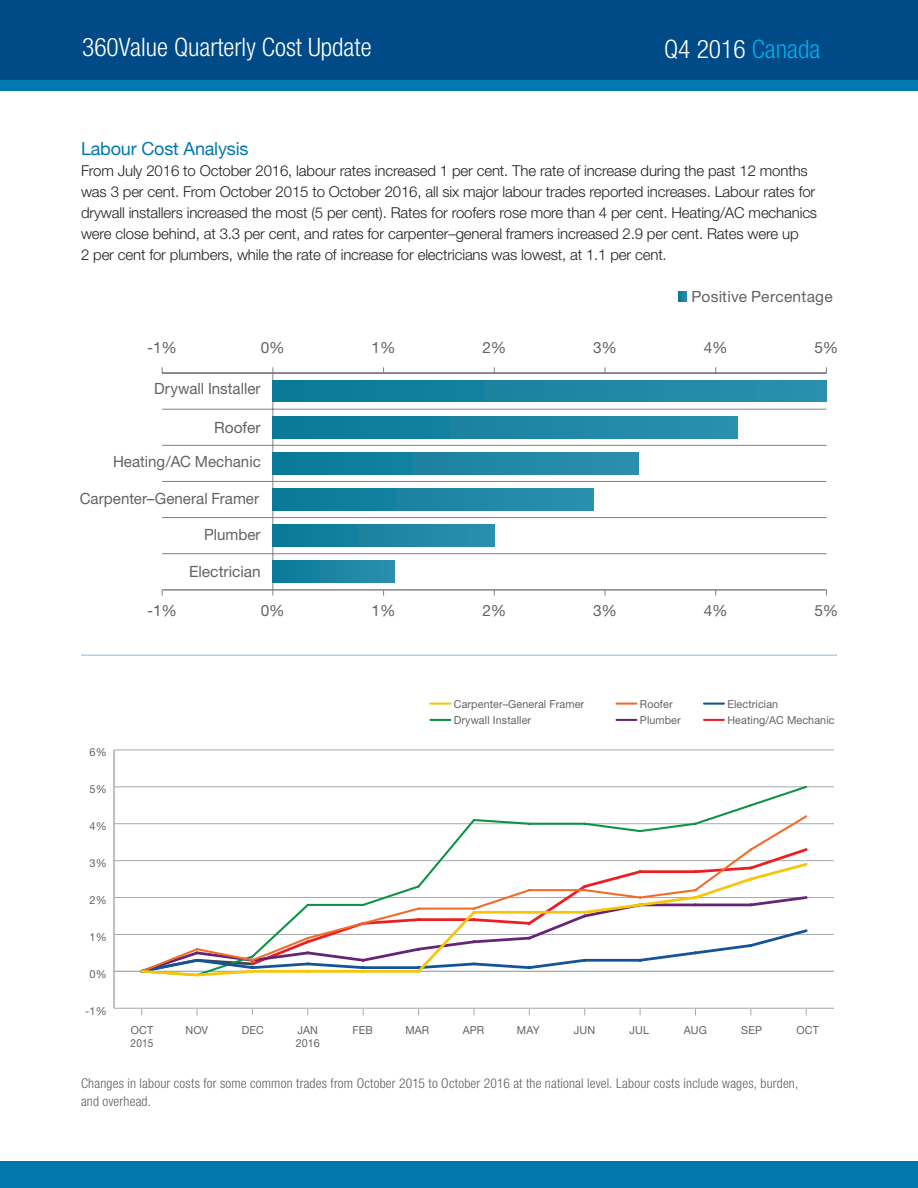
<style>
.page{position:relative;width:918px;height:1188px;background:#fff}
.page>*{position:absolute;margin:0;border:0;box-sizing:border-box;transform-origin:0 0}
.t1{font:300 condensed 25.5px "Helvetica Neue";color:#fff}
.t2{font:18px "Helvetica Neue";letter-spacing:-.01em;color:#0078ae}
.t3{font:15.45px "Helvetica Neue";color:#636366}
.t4{font:300 15px/21px "Helvetica Neue";letter-spacing:-.01em;color:#231f20}
.caption_2{font:300 condensed 13.5px/18px "Helvetica Neue";letter-spacing:.015em;color:#5f5f62}
.t5{font:11.1px/13.2px "Helvetica Neue";letter-spacing:.01em;color:#636366}
.t6{font:11.1px "Helvetica Neue";letter-spacing:.01em;color:#636366;scale:.92 1}
.s1{color:#00aeef}
</style>
<div class="page">
<hr style="left:81px;top:655px;width:756px;height:1px;background:#0078ae">
<svg style="left:678px;top:291px;width:9px;height:10px"></svg>
<hr style="left:272px;top:373px;width:1px;height:217px;background:#808285">
<hr style="left:162px;top:589px;width:664px;height:1px;background:#808285">
<hr style="left:162px;top:553px;width:664px;height:1px;background:#808285">
<hr style="left:162px;top:517px;width:664px;height:1px;background:#808285">
<hr style="left:162px;top:481px;width:664px;height:1px;background:#808285">
<hr style="left:162px;top:445px;width:664px;height:1px;background:#808285">
<hr style="left:162px;top:409px;width:664px;height:1px;background:#808285">
<hr style="left:162px;top:373px;width:664px;height:1px;background:#808285">
<div style="left:273px;top:380px;width:553px;height:22px;background:linear-gradient(to right,#077997,#2e8faf)"></div>
<div style="left:273px;top:416px;width:465px;height:22px;background:linear-gradient(to right,#087997,#2e8faf)"></div>
<div style="left:273px;top:453px;width:365px;height:21px;background:linear-gradient(to right,#077997,#2e8faf)"></div>
<div style="left:273px;top:489px;width:321px;height:21px;background:linear-gradient(to right,#077997,#2e8faf)"></div>
<div style="left:273px;top:525px;width:221px;height:21px;background:linear-gradient(to right,#077997,#2e8faf)"></div>
<div style="left:273px;top:561px;width:122px;height:22px;background:linear-gradient(to right,#077997,#2e8faf)"></div>
<div style="left:0;top:0;width:918px;height:81px;background:#004a87"></div>
<div style="left:0;top:1161px;width:918px;height:27px;background:#0078ae"></div>
<div style="left:0;top:80px;width:918px;height:11px;background:#0078ae"></div>
<hr style="left:114px;top:750px;width:1px;height:258px;background:#808285">
<hr style="left:114px;top:1008px;width:720px;height:1px;background:#a8a9ad">
<hr style="left:114px;top:971px;width:720px;height:1px;background:#a8a9ad">
<hr style="left:114px;top:934px;width:720px;height:1px;background:#a8a9ad">
<hr style="left:114px;top:897px;width:720px;height:1px;background:#a8a9ad">
<hr style="left:114px;top:860px;width:720px;height:1px;background:#a8a9ad">
<hr style="left:114px;top:823px;width:720px;height:1px;background:#a8a9ad">
<hr style="left:114px;top:786px;width:720px;height:1px;background:#a8a9ad">
<hr style="left:114px;top:750px;width:720px;height:1px;background:#a8a9ad">
<svg style="left:139px;top:785px;width:670px;height:29px"></svg>
<svg style="left:139px;top:814px;width:670px;height:47px"></svg>
<svg style="left:139px;top:861px;width:671px;height:116px"></svg>
<hr style="left:430px;top:703px;width:20px;height:2px;background:#f7c509">
<svg style="left:617px;top:703px;width:19px;height:2px"></svg>
<hr style="left:704px;top:703px;width:20px;height:2px;background:#13539a">
<hr style="left:430px;top:719px;width:20px;height:2px;background:#0d9344">
<svg style="left:617px;top:719px;width:19px;height:2px"></svg>
<hr style="left:704px;top:719px;width:20px;height:2px;background:#ee1d23">
<p class="t1" style="left:82px;top:33px;width:291px">360Value Quarterly Cost Update</p>
<p class="t1" style="left:664px;top:35px;width:158px">Q4 2016 <span class="s1">Canada</span></p>
<p class="t2" style="left:81px;top:135px;width:169px">Labour Cost Analysis</p>
<p class="t4" style="left:81px;top:160px;width:738px">From July 2016 to October 2016, labour rates increased 1 per cent. The rate of increase during the past 12 months was 3 per cent. From October 2015 to October 2016, all six major labour trades reported increases. Labour rates for drywall installers increased the most (5 per cent). Rates for roofers rose more than 4 per cent. Heating/AC mechanics were close behind, at 3.3 per cent, and rates for carpenter–general framers increased 2.9 per cent. Rates were up<br>2 per cent for plumbers, while the rate of increase for electricians was lowest, at 1.1 per cent.</p>
<p class="t3" style="left:692px;top:287px;width:143px">Positive Percentage</p>
<p class="t3" style="left:147px;top:338px;width:31px">-1%</p>
<p class="t3" style="left:261px;top:338px;width:25px">0%</p>
<p class="t3" style="left:372px;top:338px;width:25px">1%</p>
<p class="t3" style="left:482px;top:338px;width:25px">2%</p>
<p class="t3" style="left:593px;top:338px;width:25px">3%</p>
<p class="t3" style="left:704px;top:338px;width:25px">4%</p>
<p class="t3" style="left:815px;top:338px;width:25px">5%</p>
<p class="t3" style="left:154px;top:379px;width:108px">Drywall Installer</p>
<p class="t3" style="left:214px;top:418px;width:48px">Roofer</p>
<p class="t3" style="left:113px;top:452px;width:149px">Heating/AC Mechanic</p>
<p class="t3" style="left:80px;top:489px;width:181px">Carpenter–General Framer</p>
<p class="t3" style="left:204px;top:525px;width:58px">Plumber</p>
<p class="t3" style="left:189px;top:562px;width:73px">Electrician</p>
<p class="t3" style="left:147px;top:602px;width:31px">-1%</p>
<p class="t3" style="left:261px;top:602px;width:25px">0%</p>
<p class="t3" style="left:372px;top:602px;width:25px">1%</p>
<p class="t3" style="left:482px;top:602px;width:25px">2%</p>
<p class="t3" style="left:593px;top:602px;width:25px">3%</p>
<p class="t3" style="left:704px;top:602px;width:25px">4%</p>
<p class="t3" style="left:815px;top:602px;width:25px">5%</p>
<p class="t5" style="left:90px;top:746px;width:19px">6%</p>
<p class="t5" style="left:90px;top:782px;width:19px">5%</p>
<p class="t5" style="left:90px;top:819px;width:19px">4%</p>
<p class="t5" style="left:90px;top:856px;width:19px">3%</p>
<p class="t5" style="left:90px;top:893px;width:19px">2%</p>
<p class="t5" style="left:90px;top:930px;width:19px">1%</p>
<p class="t5" style="left:90px;top:967px;width:19px">0%</p>
<p class="t5" style="left:85px;top:1004px;width:23px">-1%</p>
<p class="t5" style="left:454px;top:697px;width:132px">Carpenter–General Framer</p>
<p class="t5" style="left:640px;top:697px;width:34px">Roofer</p>
<p class="t5" style="left:727px;top:697px;width:52px">Electrician</p>
<p class="t5" style="left:454px;top:713px;width:79px">Drywall Installer</p>
<p class="t5" style="left:640px;top:713px;width:42px">Plumber</p>
<p class="t5" style="left:727px;top:713px;width:109px">Heating/AC Mechanic</p>
<p class="t5" style="left:185px;top:1023px;width:24px">NOV</p>
<p class="t5" style="left:242px;top:1023px;width:24px">DEC</p>
<p class="t5" style="left:296px;top:1023px;width:26px">JAN<br>2016</p>
<p class="t5" style="left:352px;top:1023px;width:22px">FEB</p>
<p class="t5" style="left:405px;top:1023px;width:25px">MAR</p>
<p class="t5" style="left:463px;top:1023px;width:23px">APR</p>
<p class="t5" style="left:517px;top:1023px;width:24px">MAY</p>
<p class="t5" style="left:574px;top:1023px;width:23px">JUN</p>
<p class="t5" style="left:630px;top:1023px;width:21px">JUL</p>
<p class="t5" style="left:684px;top:1023px;width:25px">AUG</p>
<p class="caption_2" style="left:81px;top:1074px;width:719px">Changes in labour costs for some common trades from October 2015 to October 2016 at the national level. Labour costs include wages, burden, and overhead.</p>
<p class="t5" style="left:131px;top:1023px;width:24px">OCT</p>
<p class="t5" style="left:741px;top:1023px;width:22px">SEP</p>
<p class="t5" style="left:797px;top:1023px;width:24px">OCT</p>
<p class="t6" style="left:131px;top:1037px;width:26px">2015</p>
</div>
